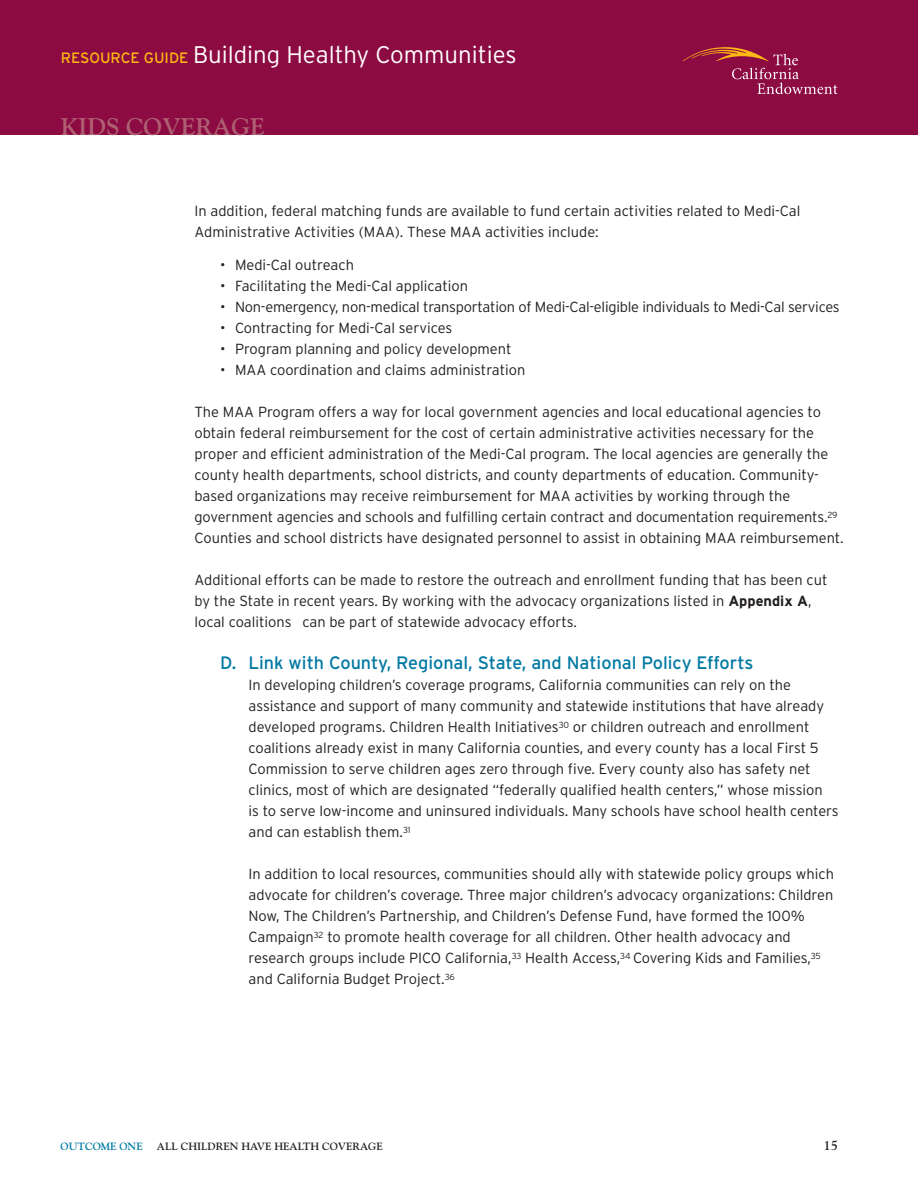
<style>
.page{position:relative;width:918px;height:1188px;background:#fff}
.page>*{position:absolute;margin:0;border:0;box-sizing:border-box;transform-origin:0 0}
.t1{font:300 24px "Interstate";color:#fff}
.t2{font:700 24px "Goudy";color:#af5f72}
.t3{font:18px "Interstate";color:#0079a3}
.t4{font:300 14.7px/21px "Interstate";color:#231f20}
.t5{font:700 13.5px "Goudy";color:#231f20}
.t6{font:700 10.5px "Goudy";color:#231f20}
.t7{font:700 10.5px "Goudy";color:#0079a3}
.s1{font-weight:400;font-size:15px;color:#fcb814}
.s2{font-weight:700}
</style>
<div class="page">
<div style="left:0;top:0;width:918px;height:135px;background:#8c0b42"></div>
<svg style="left:683px;top:47px;width:155px;height:47px"></svg>
<h1 class="t1" style="left:61px;top:41px;width:457px"><span class="s1">RESOURCE GUIDE</span> Building Healthy Communities</h1>
<h1 class="t2" style="left:61px;top:112px;width:205px">KIDS COVERAGE</h1>
<p class="t4" style="left:195px;top:201px;width:607px">In addition, federal matching funds are available to fund certain activities related to Medi-Cal<br>Administrative Activities (MAA). These MAA activities include:</p>
<p class="t4" style="left:220px;top:255px;width:135px">• Medi-Cal outreach</p>
<p class="t4" style="left:220px;top:276px;width:249px">• Facilitating the Medi-Cal application</p>
<p class="t4" style="left:220px;top:297px;width:621px">• Non-emergency, non-medical transportation of Medi-Cal-eligible individuals to Medi-Cal services</p>
<p class="t4" style="left:220px;top:318px;width:233px">• Contracting for Medi-Cal services</p>
<p class="t4" style="left:220px;top:339px;width:293px">• Program planning and policy development</p>
<p class="t4" style="left:220px;top:360px;width:307px">• MAA coordination and claims administration</p>
<p class="t4" style="left:195px;top:402px;width:651px">The MAA Program offers a way for local government agencies and local educational agencies to obtain federal reimbursement for the cost of certain administrative activities necessary for the proper and efficient administration of the Medi-Cal program. The local agencies are generally the county health departments, school districts, and county departments of education. Community&shy;based organizations may receive reimbursement for MAA activities by working through the government agencies and schools and fulfilling certain contract and documentation requirements.<sup>29<br></sup>Counties and school districts have designated personnel to assist in obtaining MAA reimbursement.</p>
<p class="t4" style="left:195px;top:570px;width:634px">Additional efforts can be made to restore the outreach and enrollment funding that has been cut by the State in recent years. By working with the advocacy organizations listed in <span class="s2">Appendix A</span>, local coalitions can be part of statewide advocacy efforts.</p>
<p class="t3" style="left:220px;top:652px;width:535px">D. Link with County, Regional, State, and National Policy Efforts</p>
<p class="t4" style="left:249px;top:675px;width:592px">In developing children’s coverage programs, California communities can rely on the assistance and support of many community and statewide institutions that have already developed programs. Children Health Initiatives<sup>30</sup> or children outreach and enrollment coalitions already exist in many California counties, and every county has a local First 5<br>Commission to serve children ages zero through five. Every county also has safety net clinics, most of which are designated “federally qualified health centers,” whose mission<br>is to serve low-income and uninsured individuals. Many schools have school health centers and can establish them.<sup>31</sup></p>
<p class="t4" style="left:249px;top:864px;width:587px">In addition to local resources, communities should ally with statewide policy groups which advocate for children’s coverage. Three major children’s advocacy organizations: Children Now, The Children’s Partnership, and Children’s Defense Fund, have formed the 100% Campaign<sup>32</sup> to promote health coverage for all children. Other health advocacy and research groups include PICO California,<sup>33</sup> Health Access,<sup>34</sup> Covering Kids and Families,<sup>35 </sup>and California Budget Project.<sup>36</sup></p>
<p class="t7" style="left:61px;top:1140px;width:84px">OUTCOME ONE</p>
<p class="t6" style="left:157px;top:1140px;width:227px">ALL CHILDREN HAVE HEALTH COVERAGE</p>
<p class="t5" style="left:823px;top:1137px;width:16px">15</p>
</div>
